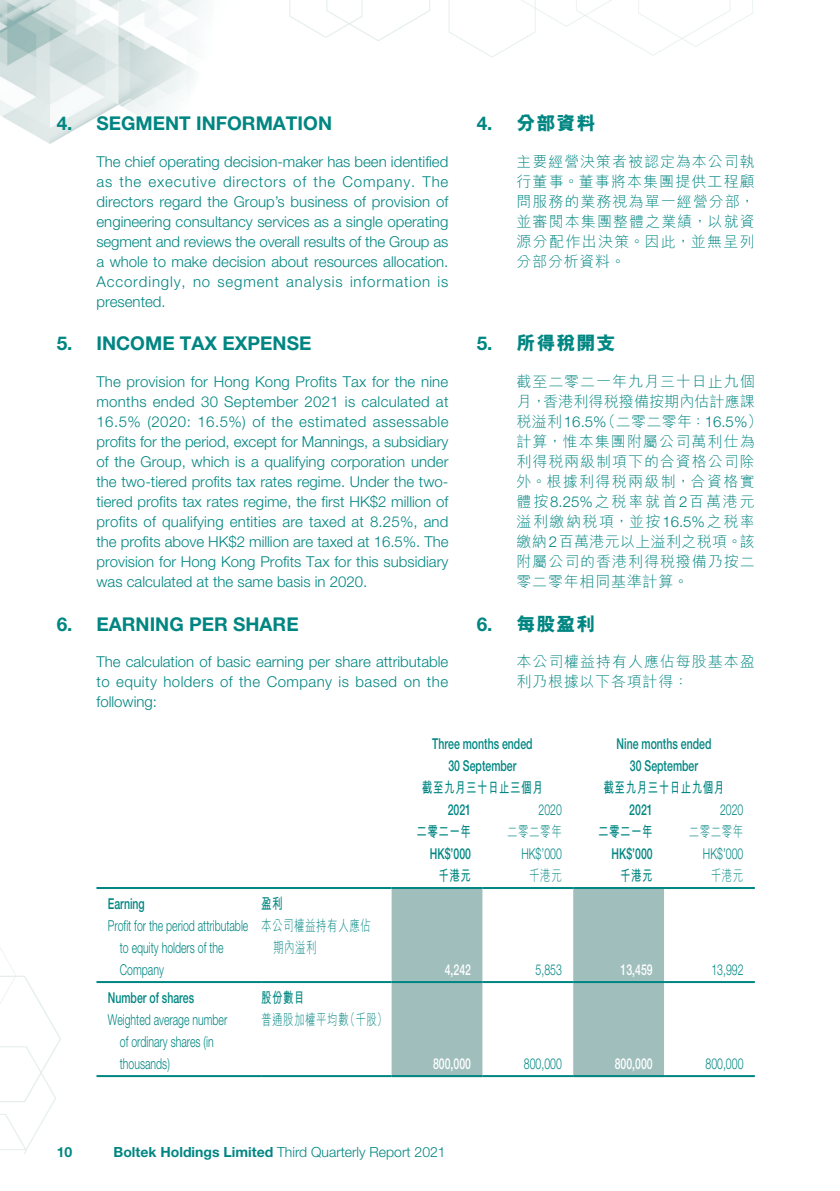
<style>
.page{position:relative;width:840px;height:1191px;background:#fff}
.page>*{position:absolute;margin:0;border:0;box-sizing:border-box;transform-origin:0 0}
.t1{font:700 19px "Helvetica Neue LT Std";color:#008682}
.t2{font:800 19px "M Hei HK";letter-spacing:.05em;color:#008682}
.t3{font:300 15px/20px "Helvetica Neue LT Std";color:#008682;text-align:justify}
.t4{font:300 15px/20px "M Hei HK";letter-spacing:.06em;color:#008682}
.t5{font:300 15px/22px "Helvetica Neue LT Std";color:#008682;scale:.7 1}
.t6{font:500 15px/22px "Helvetica Neue LT Std";color:#008682;text-align:center;scale:.7 1}
.t7{font:700 15px "M Hei HK";letter-spacing:.05em;color:#008682;scale:.7 1}
.t8{font:300 15px/22px "M Hei HK";letter-spacing:.06em;color:#008682;scale:.7 1}
.t9{font:500 15px "Helvetica Neue LT Std";color:#fff;scale:.7 1}
.t10{font:300 14px "Helvetica Neue LT Std";color:#008682}
.t11{font:700 14px "Helvetica Neue LT Std";color:#008682}
.s1{font-family:"Helvetica Neue LT Std";font-weight:700}
.s2{font-family:"Helvetica Neue LT Std"}
.s3{font-weight:700}
</style>
<div class="page">
<img style="left:0;top:0;width:755px;height:1153px">
<svg style="left:391px;top:889px;width:272px;height:186px;fill:#9fbebc"></svg>
<hr style="left:96px;top:887px;width:165px;height:2px;background:#008682">
<hr style="left:261px;top:887px;width:130px;height:2px;background:#008682">
<hr style="left:391px;top:887px;width:91px;height:2px;background:#008682">
<hr style="left:482px;top:887px;width:91px;height:2px;background:#008682">
<hr style="left:573px;top:887px;width:90px;height:2px;background:#008682">
<hr style="left:663px;top:887px;width:91px;height:2px;background:#008682">
<hr style="left:96px;top:981px;width:165px;height:2px;background:#008682">
<hr style="left:261px;top:981px;width:130px;height:2px;background:#008682">
<hr style="left:391px;top:981px;width:91px;height:2px;background:#008682">
<hr style="left:482px;top:981px;width:91px;height:2px;background:#008682">
<hr style="left:573px;top:981px;width:90px;height:2px;background:#008682">
<hr style="left:663px;top:981px;width:91px;height:2px;background:#008682">
<hr style="left:96px;top:1075px;width:165px;height:2px;background:#008682">
<hr style="left:261px;top:1075px;width:130px;height:2px;background:#008682">
<hr style="left:391px;top:1075px;width:91px;height:2px;background:#008682">
<hr style="left:482px;top:1075px;width:91px;height:2px;background:#008682">
<hr style="left:573px;top:1075px;width:90px;height:2px;background:#008682">
<hr style="left:663px;top:1075px;width:91px;height:2px;background:#008682">
<p class="t2" style="left:476px;top:114px;width:120px"><span class="s1">4.</span> 分部資料</p>
<p class="t4" style="left:516px;top:151px;width:240px;text-align:justify">主要經營決策者被認定為本公司執行董事。董事將本集團提供工程顧問服務的業務視為單一經營分部，並審閱本集團整體之業績，以就資源分配作出決策。因此，並無呈列分部分析資料。</p>
<p class="t1" style="left:57px;top:112px;width:277px">4. SEGMENT INFORMATION</p>
<p class="t3" style="left:96px;top:151px;width:353px">The chief operating decision-maker has been identified as the executive directors of the Company. The directors regard the Group’s business of provision of engineering consultancy services as a single operating segment and reviews the overall results of the Group as a whole to make decision about resources allocation.<br>Accordingly, no segment analysis information is presented.</p>
<p class="t1" style="left:57px;top:332px;width:256px">5. INCOME TAX EXPENSE</p>
<p class="t3" style="left:96px;top:371px;width:353px">The provision for Hong Kong Profits Tax for the nine months ended 30 September 2021 is calculated at 16.5% (2020: 16.5%) of the estimated assessable profits for the period, except for Mannings, a subsidiary of the Group, which is a qualifying corporation under the two-tiered profits tax rates regime. Under the two&shy;tiered profits tax rates regime, the first HK$2 million of profits of qualifying entities are taxed at 8.25%, and the profits above HK$2 million are taxed at 16.5%. The provision for Hong Kong Profits Tax for this subsidiary was calculated at the same basis in 2020.</p>
<p class="t1" style="left:57px;top:612px;width:243px">6. EARNING PER SHARE</p>
<p class="t3" style="left:96px;top:651px;width:353px">The calculation of basic earning per share attributable to equity holders of the Company is based on the following:</p>
<p class="t6" style="left:432px;top:732px;width:145px">Three months ended<br>30 September</p>
<p class="t6" style="left:616px;top:732px;width:137px">Nine months ended<br>30 September</p>
<p class="t7" style="left:422px;top:776px;width:174px">截至九月三十日止三個月</p>
<p class="t7" style="left:603px;top:776px;width:174px">截至九月三十日止九個月</p>
<p class="t6" style="left:447px;top:798px;width:35px">2021</p>
<p class="t5" style="left:538px;top:798px;width:35px">2020</p>
<p class="t6" style="left:629px;top:798px;width:35px">2021</p>
<p class="t5" style="left:719px;top:798px;width:35px">2020</p>
<p class="t7" style="left:416px;top:820px;width:80px">二零二一年</p>
<p class="t8" style="left:507px;top:820px;width:79px">二零二零年</p>
<p class="t7" style="left:597px;top:820px;width:79px">二零二一年</p>
<p class="t8" style="left:688px;top:820px;width:79px">二零二零年</p>
<p class="t6" style="left:429px;top:842px;width:60px">HK$’000</p>
<p class="t5" style="left:521px;top:842px;width:59px">HK$’000</p>
<p class="t6" style="left:611px;top:842px;width:60px">HK$’000</p>
<p class="t5" style="left:702px;top:842px;width:59px">HK$’000</p>
<p class="t7" style="left:438px;top:864px;width:48px">千港元</p>
<p class="t8" style="left:529px;top:864px;width:48px">千港元</p>
<p class="t7" style="left:619px;top:864px;width:48px">千港元</p>
<p class="t8" style="left:710px;top:864px;width:48px">千港元</p>
<p class="t6" style="left:108px;top:892px;width:54px">Earning</p>
<p class="t7" style="left:261px;top:892px;width:32px">盈利</p>
<p class="t5" style="left:120px;top:914px;width:185px;text-indent:-12px">Profit for the period attributable to equity holders of the<br>Company</p>
<p class="t8" style="left:273px;top:914px;width:141px;text-indent:-12px">本公司權益持有人應佔期內溢利</p>
<p class="t2" style="left:476px;top:334px;width:140px"><span class="s1">5.</span> 所得稅開支</p>
<p class="t4" style="left:516px;top:371px;width:247px">截至二零二一年九月三十日止九個月，香港利得稅撥備按期內估計應課稅溢利<span class="s2">16.5%</span>（二零二零年：<span class="s2">16.5%</span>）計算，惟本集團附屬公司萬利仕為利得稅兩級制項下的合資格公司除外。根據利得稅兩級制，合資格實體按<span class="s2">8.25%</span>之稅率就首<span class="s2">2</span>百萬港元溢利繳納稅項，並按<span class="s2">16.5%</span>之稅率繳納<span class="s2">2</span>百萬港元以上溢利之稅項。該附屬公司的香港利得稅撥備乃按二零二零年相同基準計算。</p>
<p class="t2" style="left:476px;top:614px;width:120px"><span class="s1">6.</span> 每股盈利</p>
<p class="t4" style="left:516px;top:651px;width:240px">本公司權益持有人應佔每股基本盈利乃根據以下各項計得：</p>
<p class="t9" style="left:444px;top:961px;width:39px">4,242</p>
<p class="t5" style="left:535px;top:958px;width:39px">5,853</p>
<p class="t9" style="left:620px;top:961px;width:47px">13,459</p>
<p class="t5" style="left:711px;top:958px;width:47px">13,992</p>
<p class="t6" style="left:108px;top:986px;width:125px">Number of shares</p>
<p class="t7" style="left:261px;top:986px;width:64px">股份數目</p>
<p class="t5" style="left:120px;top:1008px;width:155px;text-indent:-12px">Weighted average number of ordinary shares (in thousands)</p>
<p class="t8" style="left:261px;top:1008px;width:182px">普通股加權平均數（千股）</p>
<p class="t9" style="left:433px;top:1055px;width:56px">800,000</p>
<p class="t5" style="left:523px;top:1052px;width:56px">800,000</p>
<p class="t9" style="left:614px;top:1055px;width:56px">800,000</p>
<p class="t5" style="left:705px;top:1052px;width:56px">800,000</p>
<p class="t11" style="left:57px;top:1143px;width:17px">10</p>
<p class="t10" style="left:113px;top:1143px;width:333px"><span class="s3">Boltek Holdings Limited</span> Third Quarterly Report 2021</p>
</div>
